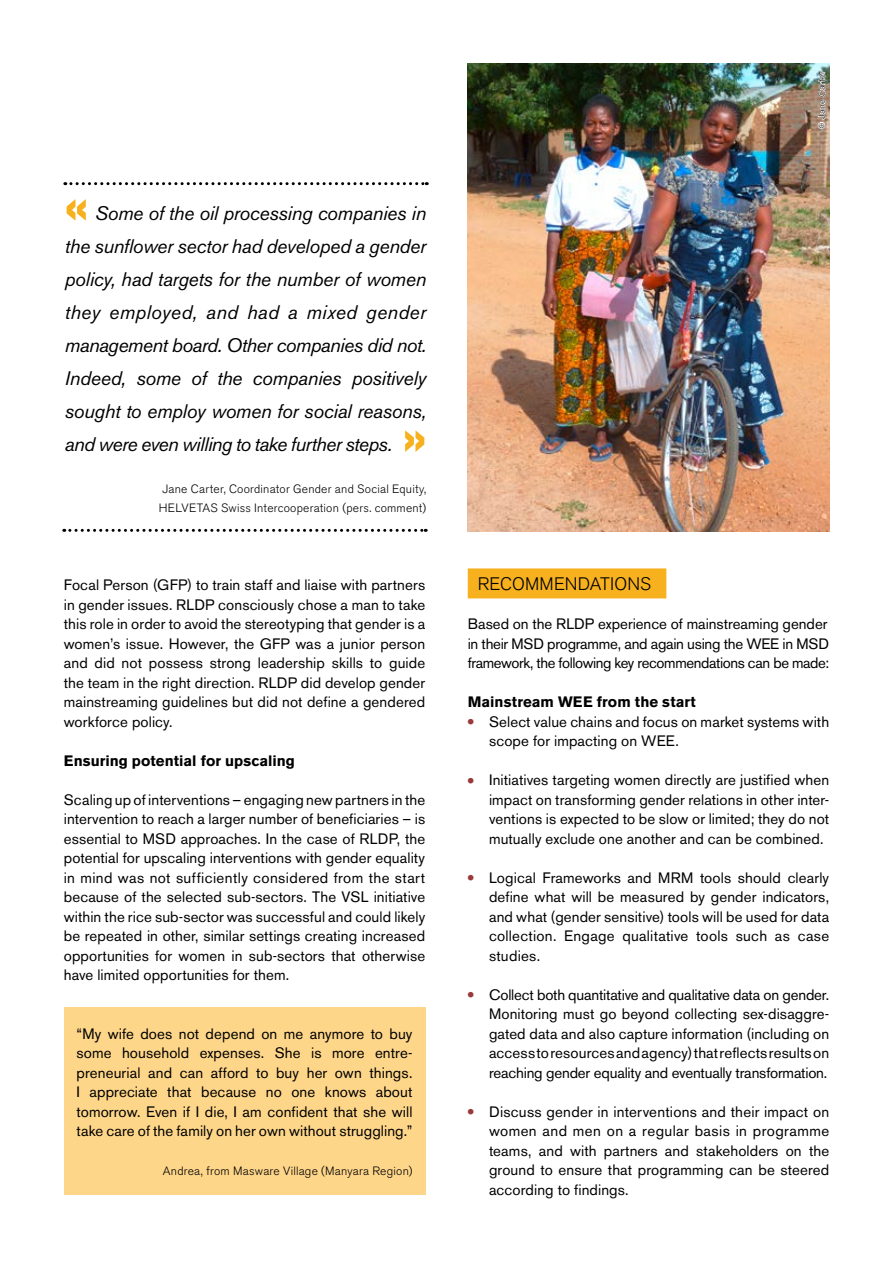
<style>
.page{position:relative;width:893px;height:1263px;background:#fff}
.page>*{position:absolute;margin:0;border:0;box-sizing:border-box;transform-origin:0 0}
.t1{font:700 55.5px "Akzidenz Grotesk BE";color:#f8b11e}
.t2{font:italic 19.5px/33px "Akzidenz Grotesk BE";letter-spacing:-.025em;color:#000;text-align:justify}
.t3{font:300 18px "Akzidenz Grotesk BE";letter-spacing:.01em;color:#000}
.t4{font:15px/19.5px "Akzidenz Grotesk BE";letter-spacing:.005em;color:#000;text-align:justify}
.t5{font:700 15px "Akzidenz Grotesk BE";letter-spacing:.005em;color:#000}
.t6{font:300 12px/19.5px "Akzidenz Grotesk BE";letter-spacing:.02em;color:#000}
.t7{font:300 9px "Akzidenz Grotesk BE";letter-spacing:.045em;color:#000}
.s1{font-weight:700;font-style:normal;font-size:55.5px;color:#f8b11e}
.s2{font-weight:700;font-size:18px;color:#9b383a}
</style>
<div class="page">
<div style="left:64px;top:1007px;width:362px;height:187px;background:#fed68a"></div>
<img style="left:468px;top:64px;width:361px;height:468px">
<svg style="left:817px;top:70px;width:9px;height:60px"></svg>
<svg style="left:65px;top:182px;width:362px;height:3px"></svg>
<svg style="left:64px;top:529px;width:362px;height:3px"></svg>
<div style="left:468px;top:568px;width:198px;height:30px;background:#f8b11e"></div>
<h1 class="t1" style="left:65px;top:175px;width:25px">«</h1>
<p class="t2" style="left:65px;top:197px;width:363px;text-indent:30px">Some of the oil processing companies in the sunflower sector had developed a gender policy, had targets for the number of women they employed, and had a mixed gender management board. Other companies did not.<br>Indeed, some of the companies positively sought to employ women for social reasons, and were even willing to take further steps. <span class="s1">»</span></p>
<p class="t6" style="left:159px;top:479px;width:269px">Jane Carter, Coordinator Gender and Social Equity,<br>HELVETAS Swiss Intercooperation (pers. comment)</p>
<p class="t4" style="left:64px;top:575px;width:363px">Focal Person (GFP) to train staff and liaise with partners in gender issues. RLDP consciously chose a man to take this role in order to avoid the stereotyping that gender is a women’s issue. However, the GFP was a junior person and did not possess strong leadership skills to guide the team in the right direction. RLDP did develop gender mainstreaming guidelines but did not define a gendered workforce policy.</p>
<p class="t5" style="left:64px;top:752px;width:233px">Ensuring potential for upscaling</p>
<p class="t4" style="left:64px;top:790px;width:363px">Scaling up of interventions – engaging new partners in the intervention to reach a larger number of beneficiaries – is essential to MSD approaches. In the case of RLDP, the potential for upscaling interventions with gender equality in mind was not sufficiently considered from the start because of the selected sub-sectors. The VSL initiative within the rice sub-sector was successful and could likely be repeated in other, similar settings creating increased opportunities for women in sub-sectors that otherwise have limited opportunities for them.</p>
<p class="t4" style="left:77px;top:1024px;width:337px">“My wife does not depend on me anymore to buy some household expenses. She is more entre&shy;preneurial and can afford to buy her own things.<br>I appreciate that because no one knows about tomorrow. Even if I die, I am confident that she will take care of the family on her own without struggling.”</p>
<p class="t6" style="left:163px;top:1162px;width:251px">Andrea, from Masware Village (Manyara Region)</p>
<p class="t7" style="left:817px;top:130px;width:60px;rotate:-90deg">© Jane Carter</p>
<p class="t3" style="left:478px;top:574px;width:175px">RECOMMENDATIONS</p>
<p class="t4" style="left:468px;top:614px;width:363px">Based on the RLDP experience of mainstreaming gender in their MSD programme, and again using the WEE in MSD framework, the following key recommendations can be made:</p>
<p class="t5" style="left:468px;top:693px;width:230px">Mainstream WEE from the start</p>
<p class="t4" style="left:489px;top:712px;width:342px;text-indent:-21px"><span class="s2">•</span> Select value chains and focus on market systems with scope for impacting on WEE.</p>
<p class="t4" style="left:489px;top:770px;width:342px;text-indent:-21px"><span class="s2">•</span> Initiatives targeting women directly are justified when impact on transforming gender relations in other inter&shy;ventions is expected to be slow or limited; they do not mutually exclude one another and can be combined.</p>
<p class="t4" style="left:489px;top:868px;width:342px;text-indent:-21px"><span class="s2">•</span> Logical Frameworks and MRM tools should clearly define what will be measured by gender indicators, and what (gender sensitive) tools will be used for data collection. Engage qualitative tools such as case studies.</p>
<p class="t4" style="left:489px;top:985px;width:342px;text-indent:-21px"><span class="s2">•</span> Collect both quantitative and qualitative data on gender.<br>Monitoring must go beyond collecting sex-disaggre&shy;gated data and also capture information (including on access to resources and agency) that reflects results on reaching gender equality and eventually transformation.</p>
<p class="t4" style="left:489px;top:1102px;width:342px;text-indent:-21px"><span class="s2">•</span> Discuss gender in interventions and their impact on women and men on a regular basis in programme teams, and with partners and stakeholders on the ground to ensure that programming can be steered according to findings.</p>
</div>
